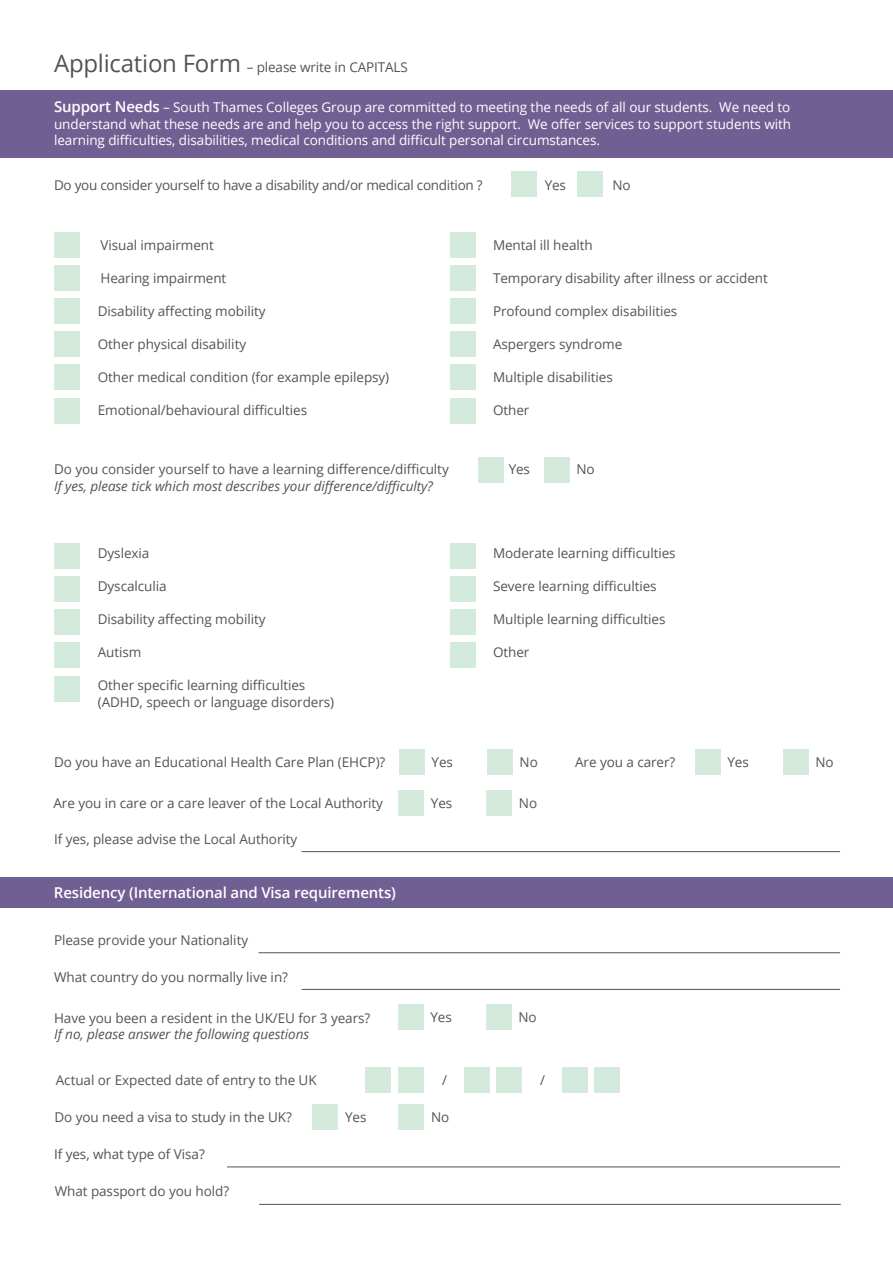
<style>
.page{position:relative;width:893px;height:1263px;background:#fff}
.page>*{position:absolute;margin:0;border:0;box-sizing:border-box;transform-origin:0 0}
.t1{font:600 15px "Open Sans";letter-spacing:-.01em;color:#fff}
.t2{font:13.5px/16.2px "Open Sans";letter-spacing:-.005em;color:#545550}
.t3{font:13.5px/16.2px "Open Sans";letter-spacing:-.005em;color:#fff;text-align:justify}
.t4{font:italic 13.5px "Open Sans";letter-spacing:-.005em;color:#545550}
.s1{font-size:24px}
.s2{font-weight:600;font-size:15px}
</style>
<div class="page">
<div style="left:0;top:90px;width:893px;height:67px;background:#705f92"></div>
<div style="left:54px;top:676px;width:26px;height:26px;background:#d3eadc"></div>
<div style="left:54px;top:298px;width:26px;height:26px;background:#d3eadc"></div>
<div style="left:478px;top:457px;width:26px;height:26px;background:#d3eadc"></div>
<div style="left:511px;top:171px;width:26px;height:26px;background:#d3eadc"></div>
<div style="left:544px;top:457px;width:26px;height:26px;background:#d3eadc"></div>
<div style="left:577px;top:171px;width:26px;height:26px;background:#d3eadc"></div>
<div style="left:450px;top:232px;width:26px;height:26px;background:#d3eadc"></div>
<div style="left:54px;top:642px;width:26px;height:26px;background:#d3eadc"></div>
<div style="left:54px;top:265px;width:26px;height:26px;background:#d3eadc"></div>
<div style="left:450px;top:398px;width:26px;height:26px;background:#d3eadc"></div>
<div style="left:54px;top:609px;width:26px;height:26px;background:#d3eadc"></div>
<div style="left:54px;top:398px;width:26px;height:26px;background:#d3eadc"></div>
<div style="left:54px;top:232px;width:26px;height:26px;background:#d3eadc"></div>
<div style="left:450px;top:364px;width:26px;height:26px;background:#d3eadc"></div>
<div style="left:54px;top:576px;width:26px;height:26px;background:#d3eadc"></div>
<div style="left:54px;top:364px;width:26px;height:26px;background:#d3eadc"></div>
<div style="left:450px;top:543px;width:26px;height:26px;background:#d3eadc"></div>
<div style="left:450px;top:331px;width:26px;height:26px;background:#d3eadc"></div>
<div style="left:54px;top:543px;width:26px;height:26px;background:#d3eadc"></div>
<div style="left:54px;top:331px;width:26px;height:26px;background:#d3eadc"></div>
<div style="left:450px;top:576px;width:26px;height:26px;background:#d3eadc"></div>
<div style="left:450px;top:609px;width:26px;height:26px;background:#d3eadc"></div>
<div style="left:450px;top:642px;width:26px;height:26px;background:#d3eadc"></div>
<div style="left:450px;top:265px;width:26px;height:26px;background:#d3eadc"></div>
<div style="left:450px;top:298px;width:26px;height:26px;background:#d3eadc"></div>
<div style="left:399px;top:749px;width:25px;height:25px;background:#d3eadc"></div>
<div style="left:398px;top:1004px;width:25px;height:26px;background:#d3eadc"></div>
<div style="left:695px;top:749px;width:25px;height:26px;background:#d3eadc"></div>
<div style="left:313px;top:1104px;width:25px;height:25px;background:#d3eadc"></div>
<div style="left:398px;top:790px;width:26px;height:25px;background:#d3eadc"></div>
<div style="left:487px;top:749px;width:25px;height:25px;background:#d3eadc"></div>
<div style="left:486px;top:1004px;width:25px;height:25px;background:#d3eadc"></div>
<div style="left:783px;top:749px;width:25px;height:26px;background:#d3eadc"></div>
<div style="left:398px;top:1104px;width:26px;height:25px;background:#d3eadc"></div>
<div style="left:486px;top:790px;width:26px;height:25px;background:#d3eadc"></div>
<hr style="left:302px;top:851px;width:538px;height:1px;background:#545550">
<hr style="left:258px;top:952px;width:582px;height:1px;background:#545550">
<hr style="left:227px;top:1166px;width:613px;height:1px;background:#545550">
<hr style="left:259px;top:1204px;width:582px;height:1px;background:#545550">
<hr style="left:302px;top:989px;width:538px;height:1px;background:#545550">
<div style="left:0;top:877px;width:893px;height:30px;background:#705f92"></div>
<div style="left:562px;top:1067px;width:25px;height:25px;background:#d3eadc"></div>
<div style="left:594px;top:1067px;width:26px;height:25px;background:#d3eadc"></div>
<div style="left:365px;top:1067px;width:25px;height:25px;background:#d3eadc"></div>
<div style="left:398px;top:1067px;width:25px;height:25px;background:#d3eadc"></div>
<div style="left:464px;top:1067px;width:25px;height:25px;background:#d3eadc"></div>
<div style="left:497px;top:1067px;width:25px;height:25px;background:#d3eadc"></div>
<p class="t2" style="left:54px;top:59px;width:355px"><span class="s1">Application Form</span> – please write in CAPITALS</p>
<p class="t3" style="left:54px;top:99px;width:739px"><span class="s2">Support Needs</span> – South Thames Colleges Group are committed to meeting the needs of all our students. We need to understand what these needs are and help you to access the right support. We offer services to support students with learning difficulties, disabilities, medical conditions and difficult personal circumstances.</p>
<p class="t2" style="left:54px;top:177px;width:430px">Do you consider yourself to have a disability and/or medical condition ?</p>
<p class="t2" style="left:545px;top:177px;width:23px">Yes</p>
<p class="t2" style="left:612px;top:177px;width:20px">No</p>
<p class="t2" style="left:100px;top:236px;width:115px">Visual impairment</p>
<p class="t2" style="left:100px;top:269px;width:127px">Hearing impairment</p>
<p class="t2" style="left:98px;top:302px;width:169px">Disability affecting mobility</p>
<p class="t2" style="left:98px;top:336px;width:150px">Other physical disability</p>
<p class="t2" style="left:98px;top:369px;width:293px">Other medical condition (for example epilepsy)</p>
<p class="t2" style="left:98px;top:402px;width:211px">Emotional/behavioural difficulties</p>
<p class="t2" style="left:493px;top:236px;width:101px">Mental ill health</p>
<p class="t2" style="left:493px;top:269px;width:276px">Temporary disability after illness or accident</p>
<p class="t2" style="left:493px;top:302px;width:186px">Profound complex disabilities</p>
<p class="t2" style="left:493px;top:336px;width:131px">Aspergers syndrome</p>
<p class="t2" style="left:493px;top:369px;width:121px">Multiple disabilities</p>
<p class="t2" style="left:493px;top:402px;width:38px">Other</p>
<p class="t2" style="left:54px;top:461px;width:396px">Do you consider yourself to have a learning difference/difficulty</p>
<p class="t2" style="left:509px;top:461px;width:23px">Yes</p>
<p class="t2" style="left:576px;top:461px;width:20px">No</p>
<p class="t4" style="left:54px;top:476px;width:380px">If yes, please tick which most describes your difference/difficulty?</p>
<p class="t2" style="left:98px;top:544px;width:53px">Dyslexia</p>
<p class="t2" style="left:98px;top:578px;width:70px">Dyscalculia</p>
<p class="t2" style="left:98px;top:611px;width:169px">Disability affecting mobility</p>
<p class="t2" style="left:98px;top:644px;width:45px">Autism</p>
<p class="t2" style="left:98px;top:677px;width:238px">Other specific learning difficulties (ADHD, speech or language disorders)</p>
<p class="t2" style="left:54px;top:754px;width:333px">Do you have an Educational Health Care Plan (EHCP)?</p>
<p class="t2" style="left:53px;top:794px;width:331px">Are you in care or a care leaver of the Local Authority</p>
<p class="t2" style="left:54px;top:830px;width:245px">If yes, please advise the Local Authority</p>
<p class="t1" style="left:54px;top:882px;width:343px">Residency (International and Visa requirements)</p>
<p class="t2" style="left:54px;top:932px;width:196px">Please provide your Nationality</p>
<p class="t2" style="left:54px;top:968px;width:235px">What country do you normally live in?</p>
<p class="t2" style="left:54px;top:1010px;width:318px">Have you been a resident in the UK/EU for 3 years?</p>
<p class="t4" style="left:54px;top:1025px;width:257px">If no, please answer the following questions</p>
<p class="t2" style="left:431px;top:754px;width:23px">Yes</p>
<p class="t2" style="left:431px;top:794px;width:23px">Yes</p>
<p class="t2" style="left:430px;top:1009px;width:23px">Yes</p>
<p class="t2" style="left:493px;top:544px;width:184px">Moderate learning difficulties</p>
<p class="t2" style="left:493px;top:578px;width:165px">Severe learning difficulties</p>
<p class="t2" style="left:493px;top:611px;width:174px">Multiple learning difficulties</p>
<p class="t2" style="left:493px;top:644px;width:38px">Other</p>
<p class="t2" style="left:520px;top:753px;width:20px">No</p>
<p class="t2" style="left:519px;top:794px;width:20px">No</p>
<p class="t2" style="left:575px;top:753px;width:102px">Are you a carer?</p>
<p class="t2" style="left:518px;top:1008px;width:20px">No</p>
<p class="t2" style="left:56px;top:1071px;width:262px">Actual or Expected date of entry to the UK</p>
<p class="t2" style="left:442px;top:1071px;width:6px">/</p>
<p class="t2" style="left:540px;top:1072px;width:6px">/</p>
<p class="t2" style="left:54px;top:1109px;width:239px">Do you need a visa to study in the UK?</p>
<p class="t2" style="left:54px;top:1146px;width:152px">If yes, what type of Visa?</p>
<p class="t2" style="left:55px;top:1183px;width:176px">What passport do you hold?</p>
<p class="t2" style="left:345px;top:1108px;width:23px">Yes</p>
<p class="t2" style="left:431px;top:1108px;width:20px">No</p>
<p class="t2" style="left:727px;top:754px;width:23px">Yes</p>
<p class="t2" style="left:815px;top:754px;width:20px">No</p>
</div>
